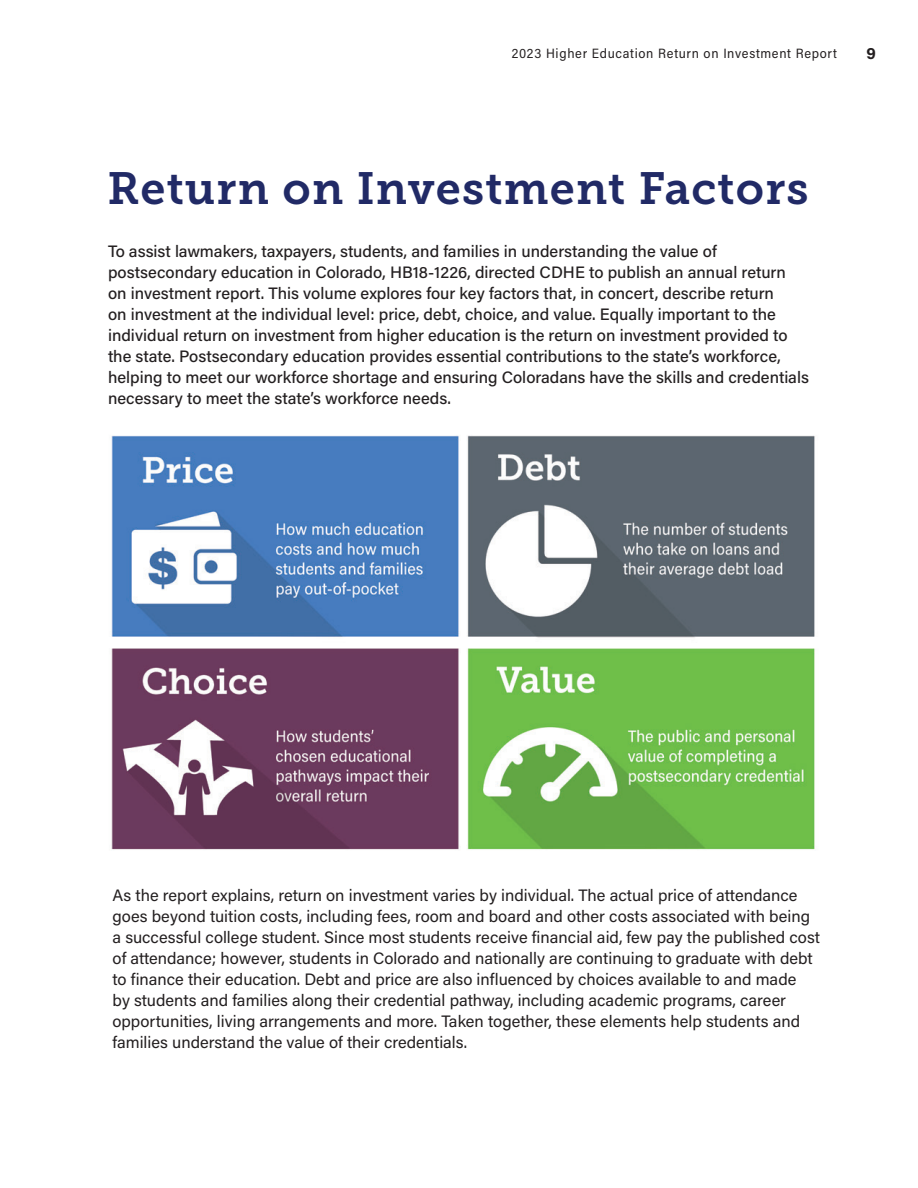
<style>
.page{position:relative;width:918px;height:1188px;background:#fff}
.page>*{position:absolute;margin:0;border:0;box-sizing:border-box;transform-origin:0 0}
.t1{font:45px "Museo Slab 700";letter-spacing:.025em;color:#212a66}
.Body_Copy{font:16.5px/21px "Acumin Pro";color:#231f20}
.Body_Copy-2{font:500 16.5px/21px "Acumin Pro";color:#231f20}
.t2{font:700 16.5px "Acumin Pro";color:#231f20}
.t3{font:13.5px "Acumin Pro Semi Cond";letter-spacing:.05em;color:#231f20}
</style>
<div class="page">
<img style="left:111px;top:435px;width:704px;height:415px">
<p class="t3" style="left:512px;top:44px;width:327px">2023 Higher Education Return on Investment Report</p>
<p class="t2" style="left:867px;top:41px;width:11px">9</p>
<p class="t1" style="left:108px;top:163px;width:703px">Return on Investment Factors</p>
<p class="Body_Copy-2" style="left:108px;top:240px;width:702px">To assist lawmakers, taxpayers, students, and families in understanding the value of postsecondary education in Colorado, HB18-1226, directed CDHE to publish an annual return<br>on investment report. This volume explores four key factors that, in concert, describe return<br>on investment at the individual level: price, debt, choice, and value. Equally important to the individual return on investment from higher education is the return on investment provided to the state. Postsecondary education provides essential contributions to the state’s workforce, helping to meet our workforce shortage and ensuring Coloradans have the skills and credentials necessary to meet the state’s workforce needs.</p>
<p class="Body_Copy" style="left:112px;top:884px;width:709px">As the report explains, return on investment varies by individual. The actual price of attendance goes beyond tuition costs, including fees, room and board and other costs associated with being a successful college student. Since most students receive financial aid, few pay the published cost of attendance; however, students in Colorado and nationally are continuing to graduate with debt to finance their education. Debt and price are also influenced by choices available to and made<br>by students and families along their credential pathway, including academic programs, career opportunities, living arrangements and more. Taken together, these elements help students and families understand the value of their credentials.</p>
</div>
